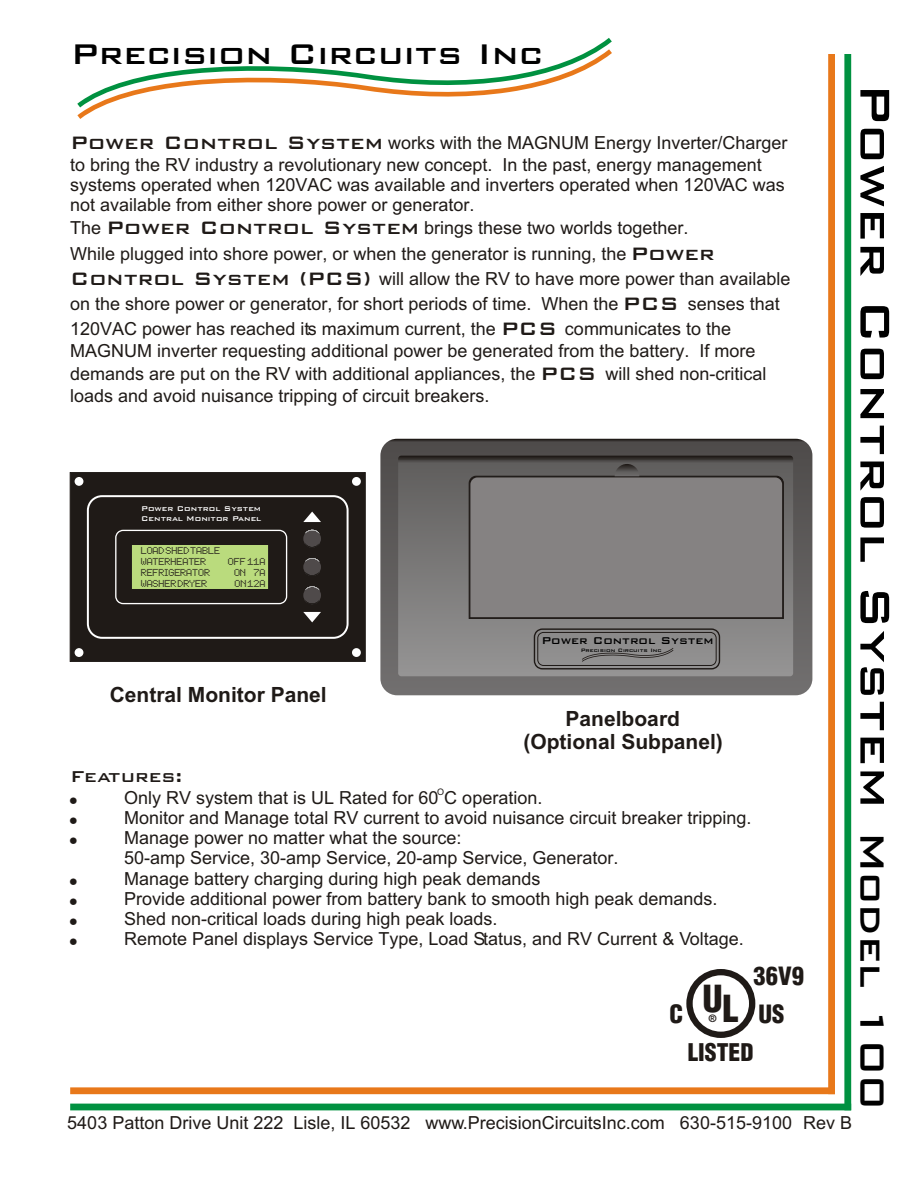
<style>
.page{position:relative;width:918px;height:1188px;background:#fff}
.page>*{position:absolute;margin:0;border:0;box-sizing:border-box;transform-origin:0 0}
.t1{font:55.65px "Bank Gothic Md BT";color:#000}
.t2{font:37.95px "Bank Gothic Md BT";color:#000}
.t3{font:900 36.45px "Helvetica LT Condensed";color:#1f1a17}
.t4{font:900 24.6px "Helvetica LT Condensed";color:#1f1a17}
.t5{font:900 23.7px "Helvetica LT Condensed";color:#1f1a17}
.t6{font:700 21px/23.4px "Arial";color:#1f1a17;text-align:center}
.t7{font:21px "Bank Gothic Md BT";color:#1f1a17}
.t8{font:18px/20.1px "Arial";color:#1f1a17}
.t9{font:13.2px "Bank Gothic Md BT";color:#000}
.t10{font:11.85px/11.1px "Elektra";color:#1f1a17}
.t11{font:10.35px "Helvetica Neue LT67 Md Cn";color:#1f1a17}
.t12{font:9.15px/9.6px "Bank Gothic Md BT";color:#fff}
.t13{font:9px "Arial";color:#1f1a17}
.t14{font:6.45px "Bank Gothic Md BT";color:#000}
.s1{font-family:"Bank Gothic Md BT";font-size:24px}
.s2{font-size:45px}
</style>
<div class="page">
<div style="left:70px;top:1104px;width:781px;height:6px;background:#009140"></div>
<div style="left:70px;top:1087px;width:765px;height:7px;background:#e8781a"></div>
<div style="left:844px;top:54px;width:7px;height:1056px;background:#009140"></div>
<div style="left:828px;top:54px;width:7px;height:1040px;background:#e8781a"></div>
<svg style="left:77px;top:38px;width:535px;height:81px"></svg>
<svg style="left:380px;top:439px;width:432px;height:256px;background:#5f5c5c"></svg>
<svg style="left:398px;top:456px;width:395px;height:220px;background:#777574"></svg>
<svg style="left:534px;top:628px;width:186px;height:41px;background:#7e7c7c"></svg>
<svg style="left:469px;top:476px;width:315px;height:143px"></svg>
<div style="left:470px;top:477px;width:312px;height:140px;background:#858282"></div>
<svg style="left:615px;top:464px;width:24px;height:12px"></svg>
<div style="left:70px;top:472px;width:295px;height:190px;background:#1f1a17"></div>
<div style="left:75px;top:477px;width:8px;height:9px;background:#fff;border-radius:50%"></div>
<div style="left:352px;top:477px;width:9px;height:9px;background:#fff;border-radius:50%"></div>
<div style="left:75px;top:648px;width:8px;height:9px;background:#fff;border-radius:50%"></div>
<div style="left:352px;top:648px;width:9px;height:9px;background:#fff;border-radius:50%"></div>
<svg style="left:87px;top:495px;width:262px;height:144px"></svg>
<div style="left:686px;top:969px;width:69px;height:69px;background:#1f1a17;border-radius:50%"></div>
<div style="left:693px;top:975px;width:56px;height:57px;background:#fff;border-radius:50%"></div>
<h2 class="t2" style="left:71px;top:35px;width:474px">Precision Circuits Inc</h2>
<p class="t8" style="left:70px;top:133px;width:719px;line-height:21.9px"><span class="s1">Power Control System</span> works with the MAGNUM Energy Inverter/Charger to bring the RV industry a revolutionary new concept. In the past, energy management</p>
<p class="t8" style="left:70px;top:176px;width:716px">systems operated when 120VAC was available and inverters operated when 120VAC was not available from either shore power or generator.</p>
<p class="t8" style="left:70px;top:217px;width:722px;line-height:25px">The <span class="s1">Power Control System</span> brings these two worlds together.<br>While plugged into shore power, or when the generator is running, the <span class="s1">Power Control System (PCS)</span> will allow the RV to have more power than available on the shore power or generator, for short periods of time. When the <span class="s1">PCS</span> senses that 120VAC power has reached its maximum current, the <span class="s1">PCS</span> communicates to the</p>
<p class="t8" style="left:70px;top:341px;width:698px;line-height:22.6px">MAGNUM inverter requesting additional power be generated from the battery. If more demands are put on the RV with additional appliances, the <span class="s1">PCS</span> will shed non-critical loads and avoid nuisance tripping of circuit breakers.</p>
<p class="t12" style="left:141px;top:504px;width:122px">Power Control System<br>Central Monitor Panel</p>
<p class="t10" style="left:141px;top:545px;width:81px">LOAD SHED TABLE<br>WATERHEATER<br>REFRIGERATOR<br>WASHER DRYER</p>
<p class="t10" style="left:228px;top:556px;width:39px;text-align:center">OFF 11A<br>ON 7A<br>ON 12A</p>
<p class="t6" style="left:110px;top:685px;width:219px">Central Monitor Panel</p>
<p class="t7" style="left:70px;top:766px;width:114px">Features:</p>
<p class="t9" style="left:541px;top:634px;width:174px">Power Control System</p>
<p class="t14" style="left:581px;top:647px;width:82px">Precision Circuits Inc</p>
<p class="t6" style="left:523px;top:708px;width:201px">Panelboard (Optional Subpanel)</p>
<p class="t13" style="left:437px;top:789px;width:9px">O</p>
<p class="t8" style="left:124px;top:789px;width:629px">Only RV system that is UL Rated for 60 C operation.<br>Monitor and Manage total RV current to avoid nuisance circuit breaker tripping.<br>Manage power no matter what the source:<br>50-amp Service, 30-amp Service, 20-amp Service, Generator.<br>Manage battery charging during high peak demands<br>Provide additional power from battery bank to smooth high peak demands.<br>Shed non-critical loads during high peak loads.<br>Remote Panel displays Service Type, Load Status, and RV Current &amp; Voltage.</p>
<h3 class="t4" style="left:754px;top:967px;width:52px">36V9</h3>
<h3 class="t3" style="left:703px;top:990px;width:38px">UL</h3>
<h3 class="t5" style="left:688px;top:1043px;width:68px">LISTED</h3>
<h3 class="t4" style="left:669px;top:1004px;width:15px">C</h3>
<h3 class="t4" style="left:759px;top:1004px;width:27px">US</h3>
<p class="t11" style="left:708px;top:1012px;width:10px">®</p>
<p class="t8" style="left:67px;top:1114px;width:726px">5403 Patton Drive Unit 222 Lisle, IL 60532 www.PrecisionCircuitsInc.com 630-515-9100</p>
<p class="t8" style="left:803px;top:1114px;width:51px">Rev B</p>
<h1 class="t1" style="left:903px;top:83px;width:1028px;rotate:90deg">Power Control System <span class="s2">Model 100</span></h1>
</div>
